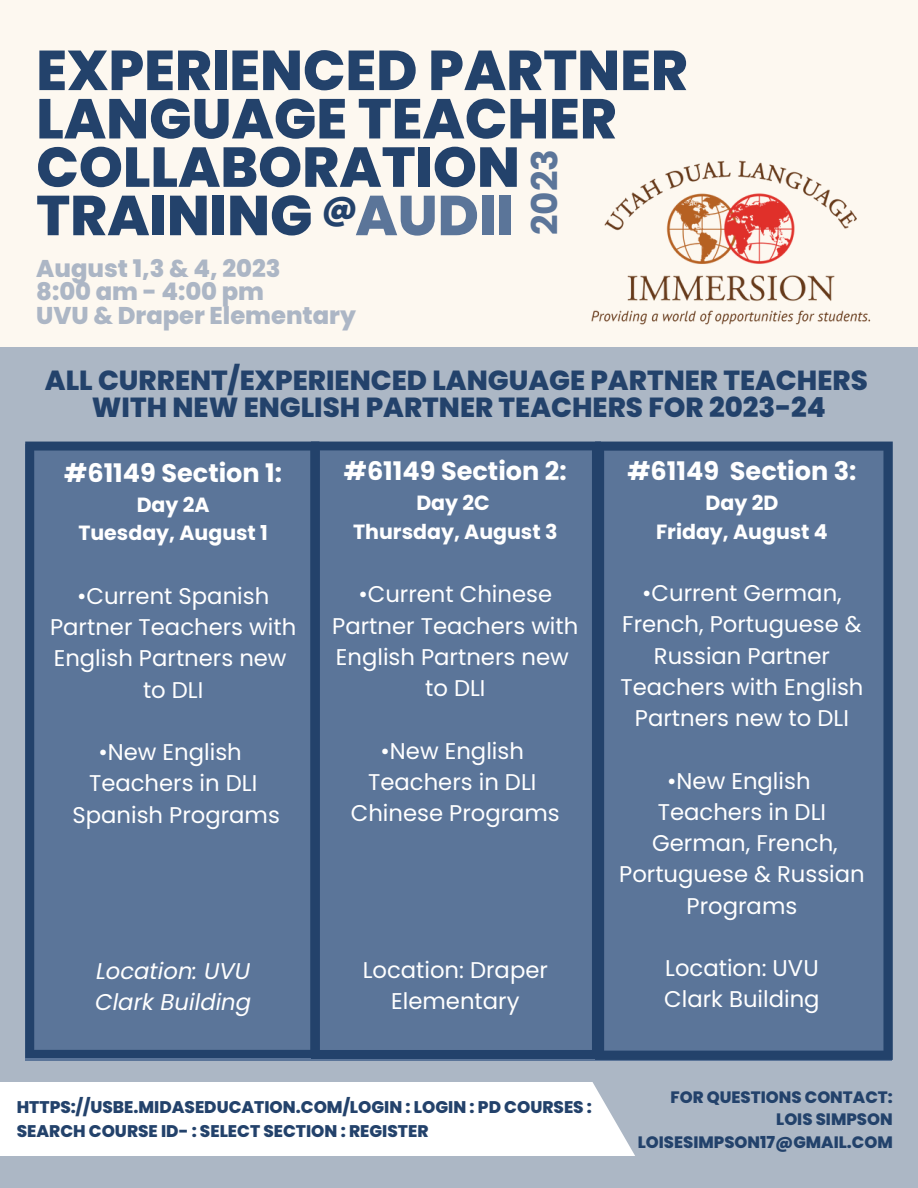
<style>
.page{position:relative;width:918px;height:1188px;background:#fdf8f0}
.page>*{position:absolute;margin:0;border:0;box-sizing:border-box;transform-origin:0 0}
.t1{font:800 56.1px/48.3px "Poppins";color:#23426b}
.t2{font:700 35.85px "Poppins";color:#5b7599}
.t3{font:800 33px "Poppins";color:#23426b}
.t4{font:800 27.6px/27px "Poppins";color:#23426b;text-align:center}
.t5{font:700 25.65px "Poppins";color:#fff}
.t6{font:800 24.15px/23.7px "Poppins";color:#acb6c5}
.t7{font:22.8px/31.2px "Poppins";color:#fff;text-align:center}
.t8{font:italic 22.8px/31.2px "Poppins";color:#fff}
.t9{font:700 20.55px/28.3px "Poppins";color:#fff;text-align:center}
.t10{font:800 16.8px/23.7px "Poppins";color:#23426b}
.t11{font:800 16.5px/22.5px "Poppins";color:#23426b;text-align:right}
.s1{color:#5b7599}
</style>
<div class="page">
<div style="left:0;top:348px;width:918px;height:840px;background:#acb7c5"></div>
<img style="left:567px;top:160px;width:326px;height:188px">
<svg style="left:25px;top:442px;width:286px;height:616px;background:#567095"></svg>
<svg style="left:595px;top:442px;width:298px;height:618px;background:#577195"></svg>
<svg style="left:311px;top:442px;width:290px;height:617px;background:#567094"></svg>
<div style="left:0;top:1082px;width:635px;height:74px;background:#fff"></div>
<h1 class="t1" style="left:36px;top:46px;width:653px">EXPERIENCED PARTNER<br>LANGUAGE TEACHER<br>COLLABORATION<br>TRAINING <span class="s1">AUDII</span></h1>
<p class="t6" style="left:36px;top:256px;width:321px">August 1,3 &amp; 4, 2023<br>8:00 am - 4:00 pm<br>UVU &amp; Draper Elementary</p>
<h2 class="t2" style="left:520px;top:235px;width:87px;rotate:-90deg">2023</h2>
<h3 class="t3" style="left:321px;top:185px;width:38px">@</h3>
<p class="t4" style="left:45px;top:367px;width:824px">ALL CURRENT/EXPERIENCED LANGUAGE PARTNER TEACHERS<br>WITH NEW ENGLISH PARTNER TEACHERS FOR 2023-24</p>
<p class="t5" style="left:64px;top:455px;width:219px">#61149 Section 1:</p>
<p class="t9" style="left:78px;top:490px;width:191px">Day 2A<br>Tuesday, August 1</p>
<p class="t7" style="left:50px;top:580px;width:248px">•Current Spanish<br>Partner Teachers with<br>English Partners new to DLI</p>
<p class="t7" style="left:73px;top:737px;width:209px">•New English<br>Teachers in DLI<br>Spanish Programs</p>
<p class="t5" style="left:344px;top:453px;width:224px">#61149 Section 2:</p>
<p class="t9" style="left:353px;top:489px;width:206px">Day 2C<br>Thursday, August 3</p>
<p class="t7" style="left:332px;top:579px;width:248px">•Current Chinese<br>Partner Teachers with<br>English Partners new to DLI</p>
<p class="t7" style="left:351px;top:735px;width:211px">•New English<br>Teachers in DLI<br>Chinese Programs</p>
<p class="t8" style="left:95px;top:955px;width:158px">Location: UVU<br>Clark Building</p>
<p class="t7" style="left:363px;top:954px;width:187px">Location: Draper<br>Elementary</p>
<p class="t5" style="left:627px;top:453px;width:231px">#61149 Section 3:</p>
<p class="t9" style="left:656px;top:489px;width:173px">Day 2D<br>Friday, August 4</p>
<p class="t7" style="left:620px;top:577px;width:244px">•Current German,<br>French, Portuguese &amp;<br>Russian Partner<br>Teachers with English<br>Partners new to DLI</p>
<p class="t7" style="left:619px;top:765px;width:247px">•New English<br>Teachers in DLI<br>German, French,<br>Portuguese &amp; Russian<br>Programs</p>
<p class="t7" style="left:664px;top:953px;width:157px;text-align:left">Location: UVU<br>Clark Building</p>
<p class="t10" style="left:17px;top:1096px;width:577px">HTTPS://USBE.MIDASEDUCATION.COM/LOGIN : LOGIN : PD COURSES :<br>SEARCH COURSE ID- : SELECT SECTION : REGISTER</p>
<p class="t11" style="left:638px;top:1086px;width:257px">FOR QUESTIONS CONTACT:<br>LOIS SIMPSON<br>LOISESIMPSON17@GMAIL.COM</p>
</div>
